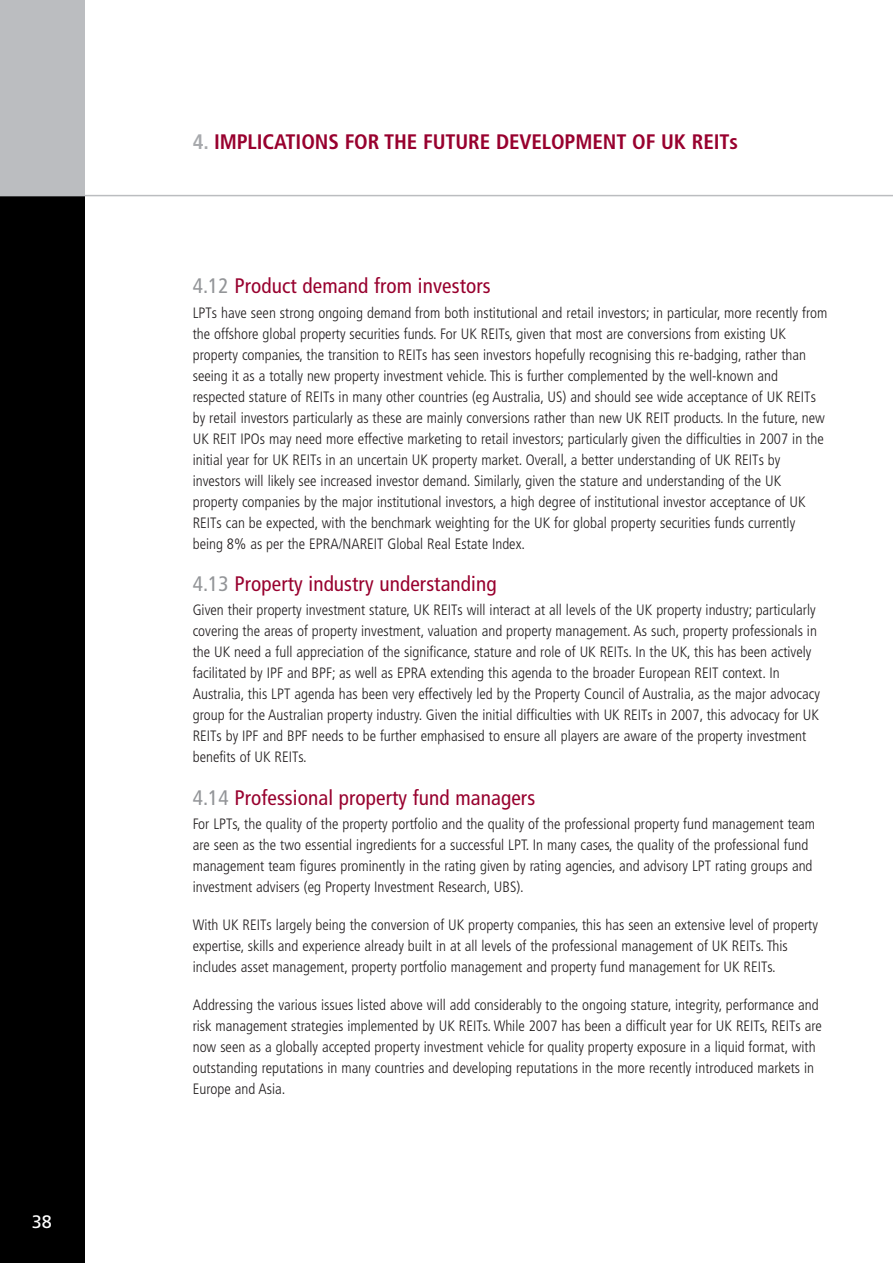
<style>
.page{position:relative;width:893px;height:1263px;background:#fff}
.page>*{position:absolute;margin:0;border:0;box-sizing:border-box;transform-origin:0 0}
.t1{font:condensed 21px "Frutiger";letter-spacing:.005em;color:#98002e}
.t2{font:700 condensed 21px "Frutiger";letter-spacing:-.005em;color:#98002e}
.t3{font:18px "Frutiger";color:#fff}
.t4{font:300 condensed 15px/21px "Frutiger";color:#231f20}
.s1{color:#a7a9ac}
.s2{color:#939598}
</style>
<div class="page">
<div style="left:0;top:0;width:85px;height:1263px;background:#bbbdc0"></div>
<div style="left:0;top:196px;width:85px;height:1067px;background:#000"></div>
<hr style="left:0;top:195px;width:892px;height:1px;background:#bbbdc0">
<p class="t3" style="left:32px;top:1215px;width:22px">38</p>
<h1 class="t2" style="left:193px;top:134px;width:547px"><span class="s1">4.</span> IMPLICATIONS FOR THE FUTURE DEVELOPMENT OF UK REITs</h1>
<h1 class="t1" style="left:193px;top:278px;width:299px"><span class="s2">4.12</span> Product demand from investors</h1>
<p class="t4" style="left:193px;top:303px;width:636px">LPTs have seen strong ongoing demand from both institutional and retail investors; in particular, more recently from the offshore global property securities funds. For UK REITs, given that most are conversions from existing UK property companies, the transition to REITs has seen investors hopefully recognising this re-badging, rather than seeing it as a totally new property investment vehicle. This is further complemented by the well-known and respected stature of REITs in many other countries (eg Australia, US) and should see wide acceptance of UK REITs by retail investors particularly as these are mainly conversions rather than new UK REIT products. In the future, new UK REIT IPOs may need more effective marketing to retail investors; particularly given the difficulties in 2007 in the initial year for UK REITs in an uncertain UK property market. Overall, a better understanding of UK REITs by investors will likely see increased investor demand. Similarly, given the stature and understanding of the UK property companies by the major institutional investors, a high degree of institutional investor acceptance of UK REITs can be expected, with the benchmark weighting for the UK for global property securities funds currently being 8% as per the EPRA/NAREIT Global Real Estate Index.</p>
<h1 class="t1" style="left:193px;top:575px;width:305px"><span class="s2">4.13</span> Property industry understanding</h1>
<p class="t4" style="left:193px;top:601px;width:628px">Given their property investment stature, UK REITs will interact at all levels of the UK property industry; particularly covering the areas of property investment, valuation and property management. As such, property professionals in the UK need a full appreciation of the significance, stature and role of UK REITs. In the UK, this has been actively facilitated by IPF and BPF; as well as EPRA extending this agenda to the broader European REIT context. In Australia, this LPT agenda has been very effectively led by the Property Council of Australia, as the major advocacy group for the Australian property industry. Given the initial difficulties with UK REITs in 2007, this advocacy for UK REITs by IPF and BPF needs to be further emphasised to ensure all players are aware of the property investment benefits of UK REITs.</p>
<h1 class="t1" style="left:193px;top:789px;width:344px"><span class="s2">4.14</span> Professional property fund managers</h1>
<p class="t4" style="left:193px;top:815px;width:624px">For LPTs, the quality of the property portfolio and the quality of the professional property fund management team are seen as the two essential ingredients for a successful LPT. In many cases, the quality of the professional fund management team figures prominently in the rating given by rating agencies, and advisory LPT rating groups and investment advisers (eg Property Investment Research, UBS).</p>
<p class="t4" style="left:193px;top:916px;width:626px">With UK REITs largely being the conversion of UK property companies, this has seen an extensive level of property expertise, skills and experience already built in at all levels of the professional management of UK REITs. This includes asset management, property portfolio management and property fund management for UK REITs.</p>
<p class="t4" style="left:193px;top:996px;width:630px">Addressing the various issues listed above will add considerably to the ongoing stature, integrity, performance and risk management strategies implemented by UK REITs. While 2007 has been a difficult year for UK REITs, REITs are now seen as a globally accepted property investment vehicle for quality property exposure in a liquid format, with outstanding reputations in many countries and developing reputations in the more recently introduced markets in Europe and Asia.</p>
</div>
